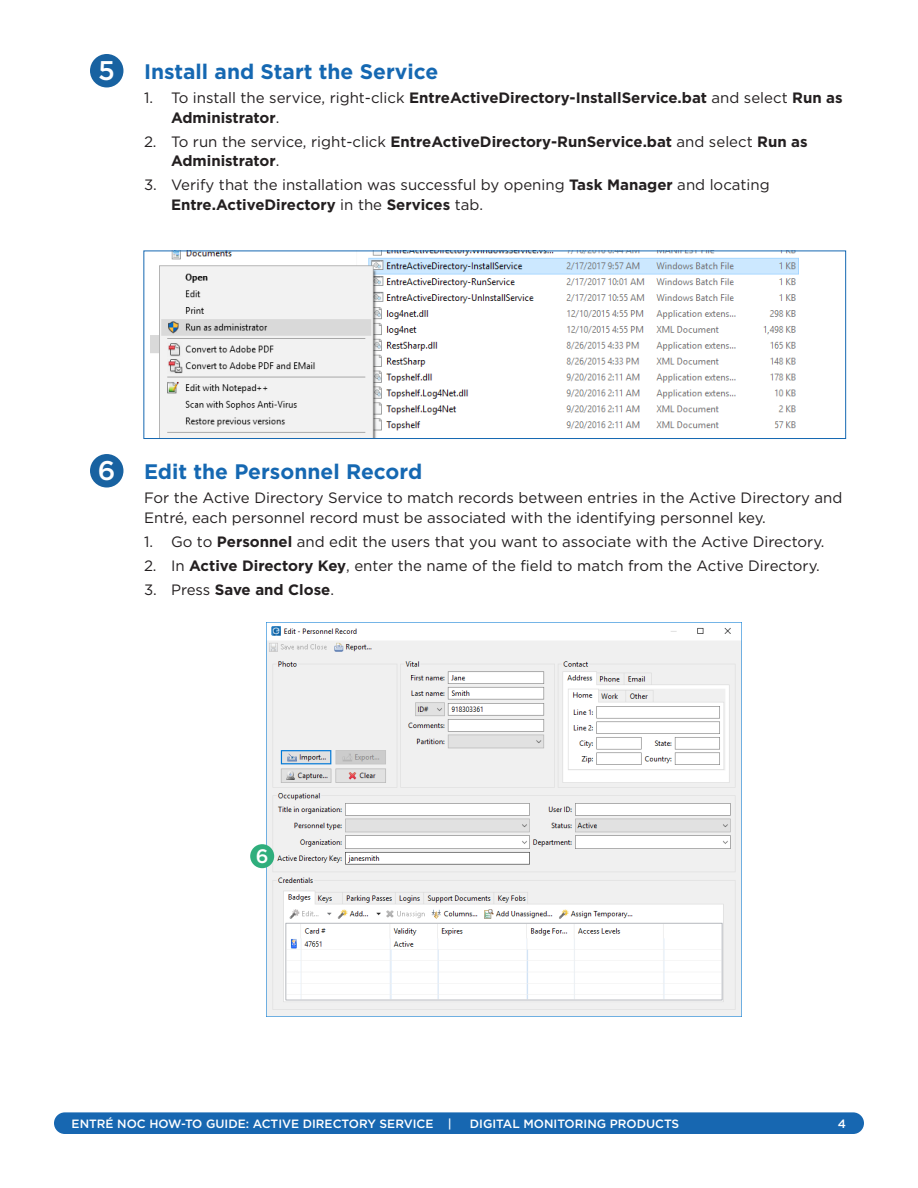
<style>
.page{position:relative;width:918px;height:1188px;background:#fff}
.page>*{position:absolute;margin:0;border:0;box-sizing:border-box;transform-origin:0 0}
.Step_numbers{font:500 27px "Gotham";color:#fff}
.Heading_2{font:700 21px "Gotham";color:#1568b2}
.Step_numbers-2{font:500 19.5px "Gotham";color:#fff}
.Body_text{font:15px/19.5px "Gotham";color:#231f20}
.t1{font:700 15px/19.5px "Gotham";color:#231f20}
.t2{font:500 12px "Gotham";color:#fff}
.s1{font-weight:400}
.s2{font-weight:700}
</style>
<div class="page">
<div style="left:54px;top:1112px;width:810px;height:22px;background:#1767b1;border-radius:11px"></div>
<div style="left:90px;top:454px;width:33px;height:34px;background:#1862a1;border-radius:50%"></div>
<div style="left:90px;top:54px;width:33px;height:33px;background:#1862a1;border-radius:50%"></div>
<img style="left:150px;top:253px;width:649px;height:184px">
<div style="left:144px;top:251px;width:702px;height:188px;border:1px solid #1568b2"></div>
<img style="left:266px;top:623px;width:476px;height:393px">
<div style="left:250px;top:844px;width:24px;height:24px;background:#2fae7c;border-radius:50%"></div>
<p class="Step_numbers" style="left:98px;top:53px;width:18px">5</p>
<p class="Heading_2" style="left:144px;top:58px;width:296px">Install and Start the Service</p>
<p class="t1" style="left:171px;top:88px;width:673px;text-indent:-27px"><span class="s1">1. To install the service, right-click</span> EntreActiveDirectory-InstallService.bat <span class="s1">and select</span> Run as<br>Administrator<span class="s1">.</span></p>
<p class="t1" style="left:171px;top:132px;width:638px;text-indent:-27px"><span class="s1">2. To run the service, right-click</span> EntreActiveDirectory-RunService.bat <span class="s1">and select</span> Run as<br>Administrator<span class="s1">.</span></p>
<p class="Body_text" style="left:171px;top:175px;width:600px;text-indent:-27px">3. Verify that the installation was successful by opening <span class="s2">Task Manager</span> and locating<br><span class="s2">Entre.ActiveDirectory</span> in the <span class="s2">Services</span> tab.</p>
<p class="Step_numbers" style="left:98px;top:453px;width:19px">6</p>
<p class="Heading_2" style="left:144px;top:458px;width:280px">Edit the Personnel Record</p>
<p class="Body_text" style="left:144px;top:488px;width:700px">For the Active Directory Service to match records between entries in the Active Directory and<br>Entré, each personnel record must be associated with the identifying personnel key.</p>
<p class="Body_text" style="left:144px;top:531px;width:682px">1. Go to <span class="s2">Personnel</span> and edit the users that you want to associate with the Active Directory.</p>
<p class="Body_text" style="left:144px;top:555px;width:677px">2. In <span class="s2">Active Directory Key</span>, enter the name of the field to match from the Active Directory.</p>
<p class="t1" style="left:144px;top:580px;width:192px"><span class="s1">3. Press</span> Save and Close<span class="s1">.</span></p>
<p class="Step_numbers-2" style="left:256px;top:843px;width:14px">6</p>
<p class="t2" style="left:72px;top:1115px;width:382px">ENTRÉ NOC HOW-TO GUIDE: ACTIVE DIRECTORY SERVICE |</p>
<p class="t2" style="left:470px;top:1115px;width:211px">DIGITAL MONITORING PRODUCTS</p>
<p class="t2" style="left:838px;top:1115px;width:10px">4</p>
</div>
